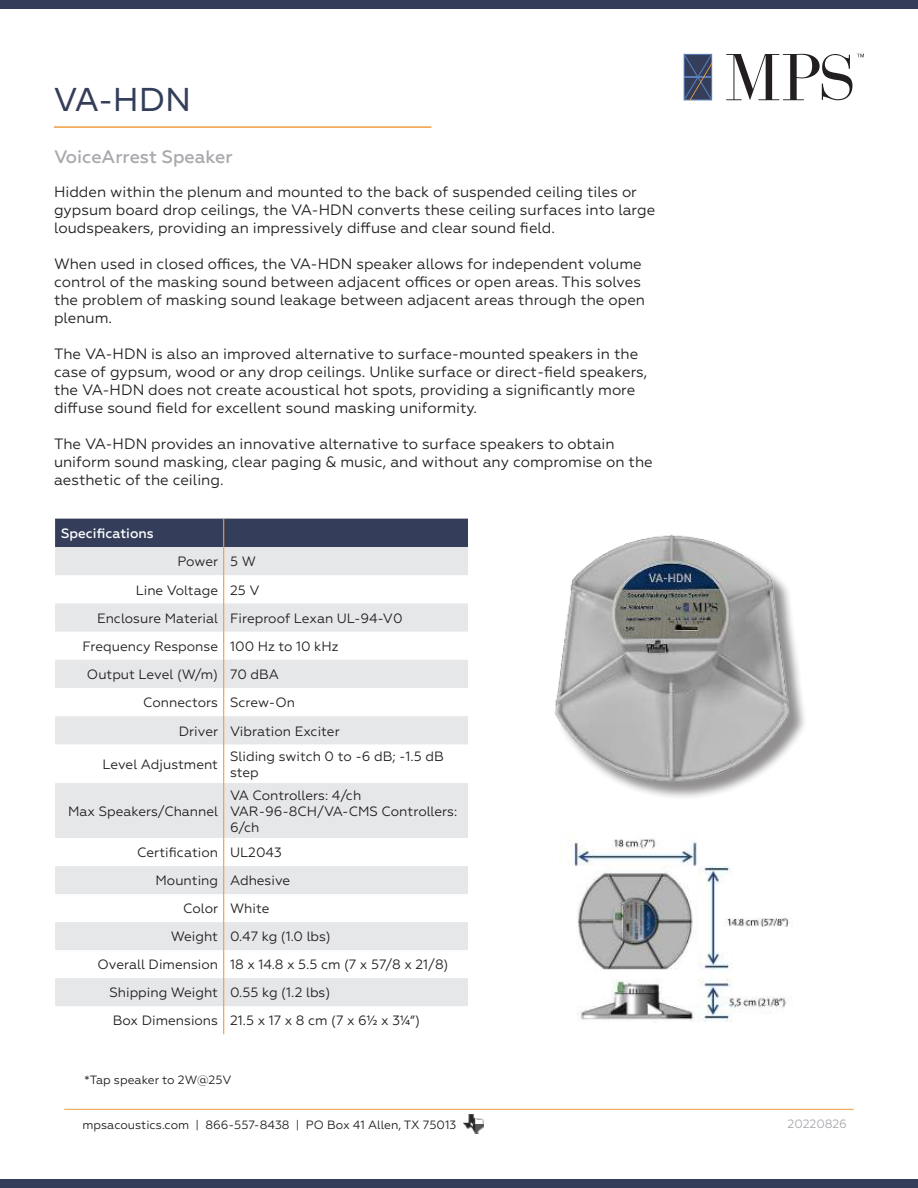
<style>
.page{position:relative;width:918px;height:1188px;background:#fff}
.page>*{position:absolute;margin:0;border:0;box-sizing:border-box;transform-origin:0 0}
.t1{font:64.95px "Didot";color:#231f20}
.t2{font:33px "Mark";color:#343e5a}
.t3{font:500 18px "Geometria";color:#a8a9ad}
.t4{font:15px/18px "Geometria";color:#231f20}
.t5{font:13.5px/16.2px "Geometria";color:#231f20}
.t6{font:500 13.5px "Geometria";color:#fff}
.t7{font:12px "Geometria";color:#231f20}
.t8{font:12px "Geometria";letter-spacing:-.005em;color:#a8a9ad}
</style>
<div class="page">
<hr style="left:64px;top:1109px;width:790px;height:1px;background:#f09d3e">
<div style="left:0;top:0;width:918px;height:9px;background:#343e5a"></div>
<div style="left:0;top:1179px;width:918px;height:9px;background:#343e5a"></div>
<img style="left:463px;top:1114px;width:21px;height:20px">
<svg style="left:684px;top:54px;width:28px;height:46px"></svg>
<svg style="left:822px;top:54px;width:42px;height:46px"></svg>
<hr style="left:54px;top:126px;width:377px;height:2px;background:#f09d3e">
<div style="left:55px;top:519px;width:413px;height:28px;background:#343e5a"></div>
<svg style="left:55px;top:547px;width:413px;height:459px;fill:#e6e7e9"></svg>
<hr style="left:223px;top:519px;width:1px;height:515px;background:#f09d3e">
<div style="left:557px;top:538px;width:251px;height:262px;background:#231f20;opacity:.5"></div>
<img style="left:554px;top:534px;width:250px;height:260px">
<img style="left:568px;top:839px;width:224px;height:184px">
<h2 class="t2" style="left:54px;top:81px;width:139px">VA-HDN</h2>
<p class="t3" style="left:54px;top:150px;width:180px">VoiceArrest Speaker</p>
<p class="t4" style="left:54px;top:184px;width:603px">Hidden within the plenum and mounted to the back of suspended ceiling tiles or gypsum board drop ceilings, the VA-HDN converts these ceiling surfaces into large loudspeakers, providing an impressively diffuse and clear sound field.</p>
<p class="t4" style="left:54px;top:255px;width:593px">When used in closed offices, the VA-HDN speaker allows for independent volume control of the masking sound between adjacent offices or open areas. This solves the problem of masking sound leakage between adjacent areas through the open plenum.</p>
<p class="t4" style="left:54px;top:345px;width:595px">The VA-HDN is also an improved alternative to surface-mounted speakers in the case of gypsum, wood or any drop ceilings. Unlike surface or direct-field speakers, the VA-HDN does not create acoustical hot spots, providing a significantly more diffuse sound field for excellent sound masking uniformity.</p>
<p class="t4" style="left:54px;top:435px;width:600px">The VA-HDN provides an innovative alternative to surface speakers to obtain uniform sound masking, clear paging &amp; music, and without any compromise on the aesthetic of the ceiling.</p>
<p class="t6" style="left:61px;top:526px;width:94px">Specifications</p>
<p class="t5" style="left:178px;top:554px;width:80px">Power 5 W</p>
<p class="t5" style="left:136px;top:583px;width:125px">Line Voltage 25 V</p>
<p class="t5" style="left:97px;top:611px;width:307px">Enclosure Material Fireproof Lexan UL-94-V0</p>
<p class="t5" style="left:83px;top:639px;width:257px">Frequency Response 100 Hz to 10 kHz</p>
<p class="t5" style="left:87px;top:667px;width:194px">Output Level (W/m) 70 dBA</p>
<p class="t5" style="left:143px;top:695px;width:153px">Connectors Screw-On</p>
<p class="t5" style="left:179px;top:724px;width:162px">Driver Vibration Exciter</p>
<p class="t5" style="left:102px;top:757px;width:117px">Level Adjustment</p>
<p class="t5" style="left:230px;top:748px;width:215px">Sliding switch 0 to -6 dB; -1.5 dB step</p>
<p class="t5" style="left:68px;top:803px;width:151px">Max Speakers/Channel</p>
<p class="t5" style="left:230px;top:787px;width:229px">VA Controllers: 4/ch<br>VAR-96-8CH/VA-CMS Controllers:<br>6/ch</p>
<p class="t5" style="left:137px;top:844px;width:146px">Certification UL2043</p>
<p class="t5" style="left:156px;top:873px;width:136px">Mounting Adhesive</p>
<p class="t5" style="left:183px;top:901px;width:88px">Color White</p>
<p class="t5" style="left:171px;top:929px;width:161px">Weight 0.47 kg (1.0 lbs)</p>
<p class="t5" style="left:97px;top:957px;width:352px">Overall Dimension 18 x 14.8 x 5.5 cm (7 x 57/8 x 21/8)</p>
<p class="t5" style="left:109px;top:985px;width:222px">Shipping Weight 0.55 kg (1.2 lbs)</p>
<p class="t5" style="left:113px;top:1013px;width:309px">Box Dimensions 21.5 x 17 x 8 cm (7 x 6½ x 3¼”)</p>
<p class="t7" style="left:85px;top:1073px;width:149px">*Tap speaker to 2W@25V</p>
<h1 class="t1" style="left:725px;top:40px;width:100px">MP</h1>
<p class="t7" style="left:82px;top:1119px;width:375px">mpsacoustics.com | 866-557-8438 | PO Box 41 Allen, TX 75013</p>
<p class="t8" style="left:788px;top:1119px;width:61px">20220826</p>
</div>
